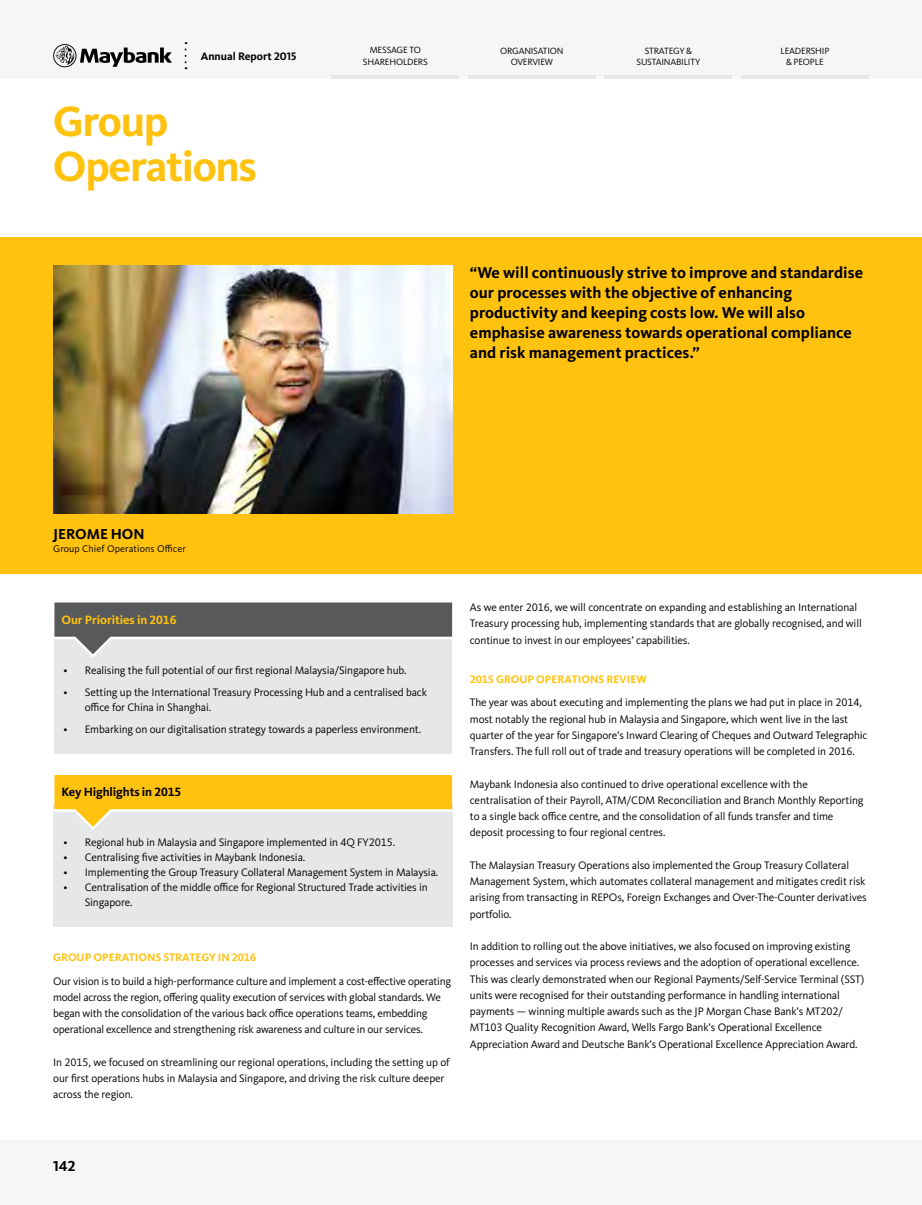
<style>
.page{position:relative;width:922px;height:1205px;background:#fff}
.page>*{position:absolute;margin:0;border:0;box-sizing:border-box;transform-origin:0 0}
.t1{font:700 43.75px/45px "Kievit OT";letter-spacing:-.03em;color:#ffc20e}
.t2{font:700 16.25px/20px "Kievit OT";color:#000}
.t3{font:700 15px "Kievit OT";color:#000}
.t4{font:700 12.5px "Kievit OT";letter-spacing:-.01em;color:#ffc20e}
.t5{font:700 12.5px "Kievit OT";letter-spacing:-.01em;color:#000}
.t6{font:11.25px/16.2px "Kievit OT";letter-spacing:-.01em;color:#000}
.t7{font:700 11.25px "Kievit OT";color:#000}
.t8{font:10px "Kievit OT";letter-spacing:.01em;color:#000}
.t9{font:9.38px/11.2px "Kievit OT";letter-spacing:-.02em;color:#000;text-align:center}
.s1{font-weight:700;color:#ffc20e}
</style>
<div class="page">
<div style="left:0;top:0;width:921px;height:1205px;background:#f6f6f6"></div>
<svg style="left:184px;top:42px;width:2px;height:27px"></svg>
<svg style="left:53px;top:44px;width:119px;height:23px"></svg>
<div style="left:0;top:79px;width:921px;height:1061px;background:#fff"></div>
<hr style="left:741px;top:75px;width:127px;height:4px;background:#e6e7e8">
<hr style="left:604px;top:75px;width:128px;height:4px;background:#e6e7e8">
<hr style="left:468px;top:75px;width:127px;height:4px;background:#e6e7e8">
<hr style="left:331px;top:75px;width:128px;height:4px;background:#e6e7e8">
<div style="left:0;top:237px;width:921px;height:337px;background:#ffc20e"></div>
<img style="left:53px;top:266px;width:399px;height:248px">
<div style="left:54px;top:631px;width:398px;height:123px;background:#e6e7e8"></div>
<div style="left:53px;top:804px;width:399px;height:122px;background:#e6e7e8"></div>
<svg style="left:54px;top:602px;width:399px;height:55px"></svg>
<svg style="left:53px;top:775px;width:400px;height:57px"></svg>
<p class="t7" style="left:201px;top:49px;width:97px">Annual Report 2015</p>
<p class="t1" style="left:53px;top:99px;width:205px">Group<br>Operations</p>
<p class="t3" style="left:53px;top:526px;width:93px">JEROME HON</p>
<p class="t8" style="left:53px;top:543px;width:134px">Group Chief Operations Officer</p>
<p class="t9" style="left:363px;top:45px;width:66px">MESSAGE TO<br>SHAREHOLDERS</p>
<p class="t9" style="left:500px;top:45px;width:65px">ORGANISATION<br>OVERVIEW</p>
<p class="t9" style="left:636px;top:45px;width:65px">STRATEGY &amp;<br>SUSTAINABILITY</p>
<p class="t9" style="left:780px;top:45px;width:50px">LEADERSHIP &amp; PEOPLE</p>
<p class="t2" style="left:470px;top:263px;width:394px">“We will continuously strive to improve and standardise our processes with the objective of enhancing productivity and keeping costs low. We will also emphasise awareness towards operational compliance and risk management practices.”</p>
<p class="t4" style="left:61px;top:612px;width:116px">Our Priorities in 2016</p>
<p class="t6" style="left:64px;top:662px;width:344px">• Realising the full potential of our first regional Malaysia/Singapore hub.</p>
<p class="t6" style="left:85px;top:685px;width:343px;line-height:15px;text-indent:-21px">• Setting up the International Treasury Processing Hub and a centralised back office for China in Shanghai.</p>
<p class="t6" style="left:64px;top:721px;width:359px">• Embarking on our digitalisation strategy towards a paperless environment.</p>
<p class="t5" style="left:61px;top:784px;width:121px">Key Highlights in 2015</p>
<p class="t6" style="left:64px;top:835px;width:333px">• Regional hub in Malaysia and Singapore implemented in 4Q FY2015.</p>
<p class="t6" style="left:64px;top:850px;width:243px">• Centralising five activities in Maybank Indonesia.</p>
<p class="t6" style="left:64px;top:865px;width:376px">• Implementing the Group Treasury Collateral Management System in Malaysia.</p>
<p class="t6" style="left:85px;top:880px;width:344px;line-height:15px;text-indent:-21px">• Centralisation of the middle office for Regional Structured Trade activities in<br>Singapore.</p>
<p class="t6" style="left:53px;top:946px;width:399px;line-height:23.4px"><span class="s1">GROUP OPERATIONS STRATEGY IN 2016<br></span>Our vision is to build a high-performance culture and implement a cost-effective operating</p>
<p class="t6" style="left:53px;top:989px;width:389px">model across the region, offering quality execution of services with global standards. We began with the consolidation of the various back office operations teams, embedding operational excellence and strengthening risk awareness and culture in our services.</p>
<p class="t6" style="left:53px;top:1054px;width:398px">In 2015, we focused on streamlining our regional operations, including the setting up of our first operations hubs in Malaysia and Singapore, and driving the risk culture deeper across the region.</p>
<p class="t6" style="left:469px;top:599px;width:393px">As we enter 2016, we will concentrate on expanding and establishing an International<br>Treasury processing hub, implementing standards that are globally recognised, and will continue to invest in our employees’ capabilities.</p>
<p class="t6" style="left:469px;top:668px;width:393px;line-height:23.4px"><span class="s1">2015 GROUP OPERATIONS REVIEW<br></span>The year was about executing and implementing the plans we had put in place in 2014,</p>
<p class="t6" style="left:469px;top:711px;width:399px">most notably the regional hub in Malaysia and Singapore, which went live in the last quarter of the year for Singapore’s Inward Clearing of Cheques and Outward Telegraphic<br>Transfers. The full roll out of trade and treasury operations will be completed in 2016.</p>
<p class="t6" style="left:469px;top:776px;width:395px">Maybank Indonesia also continued to drive operational excellence with the centralisation of their Payroll, ATM/CDM Reconciliation and Branch Monthly Reporting to a single back office centre, and the consolidation of all funds transfer and time deposit processing to four regional centres.</p>
<p class="t6" style="left:469px;top:857px;width:398px">The Malaysian Treasury Operations also implemented the Group Treasury Collateral Management System, which automates collateral management and mitigates credit risk arising from transacting in REPOs, Foreign Exchanges and Over-The-Counter derivatives portfolio.</p>
<p class="t6" style="left:469px;top:938px;width:396px">In addition to rolling out the above initiatives, we also focused on improving existing processes and services via process reviews and the adoption of operational excellence.<br>This was clearly demonstrated when our Regional Payments/Self-Service Terminal (SST) units were recognised for their outstanding performance in handling international payments — winning multiple awards such as the JP Morgan Chase Bank’s MT202/ MT103 Quality Recognition Award, Wells Fargo Bank’s Operational Excellence Appreciation Award and Deutsche Bank’s Operational Excellence Appreciation Award.</p>
<p class="t3" style="left:53px;top:1157px;width:24px">142</p>
</div>
